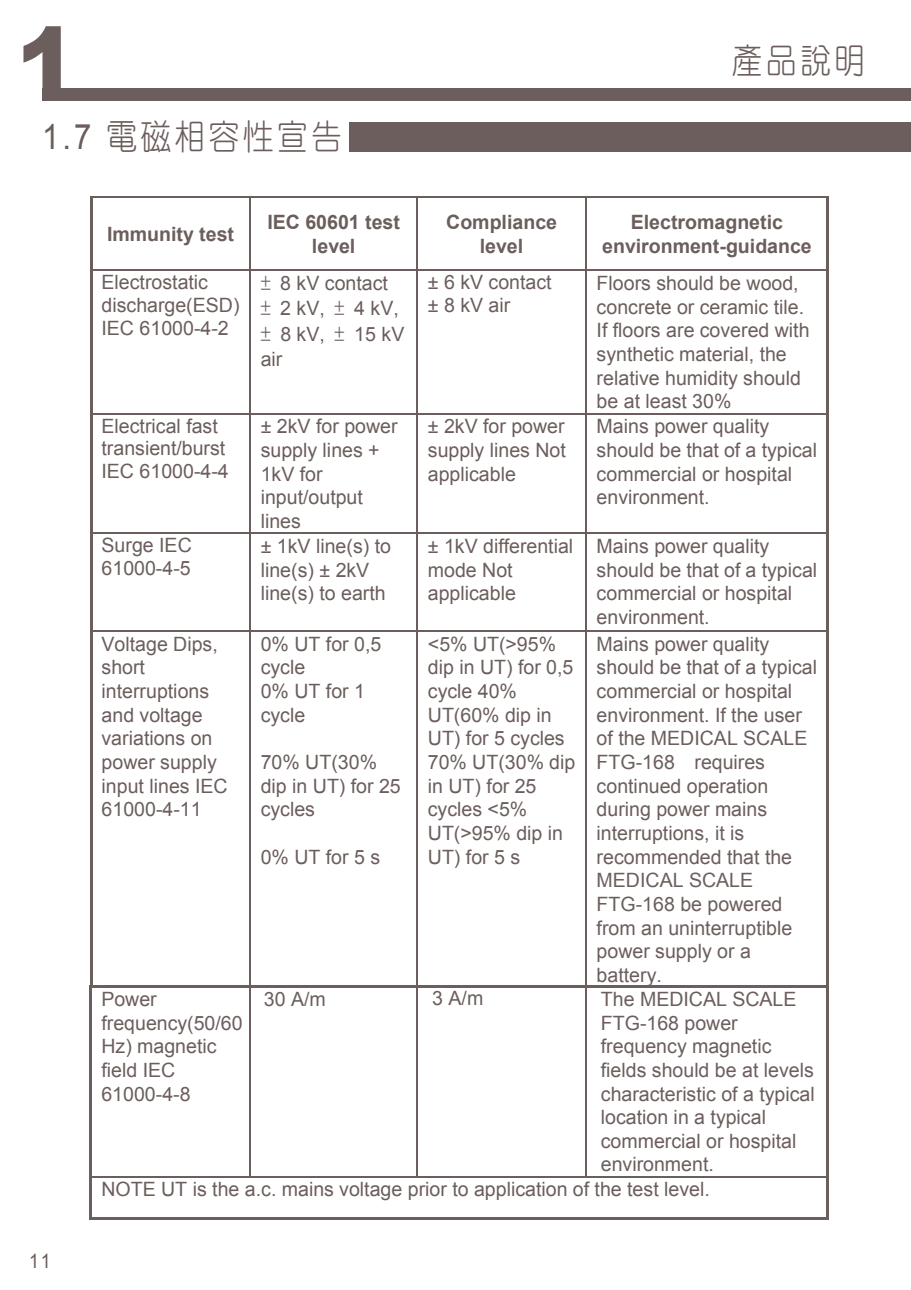
<style>
.page{position:relative;width:911px;height:1290px;background:#fff}
.page>*{position:absolute;margin:0;border:0;box-sizing:border-box;transform-origin:0 0}
.t1{font:35px "DF Yuan Lt HK BF";letter-spacing:.1em;color:#6b5e5c;scale:.89 1}
.t2{font:20px "Arial";color:#6b5e5c;scale:.89 1}
.t3{font:19.75px/23.8px "Arial";color:#6b5e5c}
.t4{font:700 19.75px/23.8px "Arial";color:#6b5e5c;text-align:center}
.s1{font-family:"Arial"}
.s2{font-family:"P Ming Li U"}
</style>
<div class="page">
<div style="left:42px;top:89px;width:869px;height:12px;background:#6b5e5c"></div>
<div style="left:350px;top:123px;width:561px;height:29px;background:#6b5e5c"></div>
<hr style="left:92px;top:985px;width:161px;height:2px;background:#6b5e5c">
<hr style="left:254px;top:985px;width:167px;height:2px;background:#6b5e5c">
<hr style="left:422px;top:985px;width:167px;height:2px;background:#6b5e5c">
<hr style="left:591px;top:985px;width:235px;height:2px;background:#6b5e5c">
<hr style="left:89px;top:987px;width:3px;height:189px;background:#6b5e5c">
<hr style="left:249px;top:987px;width:2px;height:189px;background:#6b5e5c">
<hr style="left:416px;top:987px;width:2px;height:189px;background:#6b5e5c">
<hr style="left:585px;top:987px;width:1px;height:189px;background:#6b5e5c">
<hr style="left:826px;top:987px;width:3px;height:189px;background:#6b5e5c">
<hr style="left:92px;top:1176px;width:161px;height:1px;background:#6b5e5c">
<hr style="left:254px;top:1176px;width:167px;height:1px;background:#6b5e5c">
<hr style="left:422px;top:1176px;width:167px;height:1px;background:#6b5e5c">
<hr style="left:591px;top:1176px;width:235px;height:1px;background:#6b5e5c">
<hr style="left:89px;top:1178px;width:3px;height:39px;background:#6b5e5c">
<hr style="left:92px;top:1217px;width:734px;height:3px;background:#6b5e5c">
<hr style="left:826px;top:1178px;width:3px;height:39px;background:#6b5e5c">
<hr style="left:92px;top:196px;width:157px;height:2px;background:#6b5e5c">
<hr style="left:251px;top:196px;width:166px;height:2px;background:#6b5e5c">
<hr style="left:418px;top:196px;width:167px;height:2px;background:#6b5e5c">
<hr style="left:587px;top:196px;width:239px;height:2px;background:#6b5e5c">
<hr style="left:90px;top:198px;width:2px;height:72px;background:#6b5e5c">
<hr style="left:249px;top:198px;width:2px;height:72px;background:#6b5e5c">
<hr style="left:417px;top:198px;width:1px;height:72px;background:#6b5e5c">
<hr style="left:585px;top:198px;width:2px;height:72px;background:#6b5e5c">
<hr style="left:826px;top:198px;width:3px;height:72px;background:#6b5e5c">
<hr style="left:92px;top:270px;width:157px;height:1px;background:#6b5e5c">
<hr style="left:251px;top:270px;width:166px;height:1px;background:#6b5e5c">
<hr style="left:418px;top:270px;width:167px;height:1px;background:#6b5e5c">
<hr style="left:587px;top:270px;width:239px;height:1px;background:#6b5e5c">
<hr style="left:90px;top:271px;width:2px;height:142px;background:#6b5e5c">
<hr style="left:249px;top:271px;width:2px;height:142px;background:#6b5e5c">
<hr style="left:417px;top:271px;width:1px;height:142px;background:#6b5e5c">
<hr style="left:585px;top:271px;width:2px;height:142px;background:#6b5e5c">
<hr style="left:826px;top:271px;width:3px;height:142px;background:#6b5e5c">
<hr style="left:92px;top:413px;width:157px;height:1px;background:#6b5e5c">
<hr style="left:251px;top:413px;width:166px;height:1px;background:#6b5e5c">
<hr style="left:418px;top:413px;width:167px;height:1px;background:#6b5e5c">
<hr style="left:587px;top:413px;width:239px;height:1px;background:#6b5e5c">
<hr style="left:90px;top:414px;width:2px;height:119px;background:#6b5e5c">
<hr style="left:249px;top:414px;width:2px;height:119px;background:#6b5e5c">
<hr style="left:417px;top:414px;width:1px;height:119px;background:#6b5e5c">
<hr style="left:585px;top:414px;width:2px;height:119px;background:#6b5e5c">
<hr style="left:826px;top:414px;width:3px;height:119px;background:#6b5e5c">
<hr style="left:92px;top:533px;width:157px;height:1px;background:#6b5e5c">
<hr style="left:251px;top:533px;width:166px;height:1px;background:#6b5e5c">
<hr style="left:418px;top:533px;width:167px;height:1px;background:#6b5e5c">
<hr style="left:587px;top:533px;width:239px;height:1px;background:#6b5e5c">
<hr style="left:90px;top:534px;width:2px;height:96px;background:#6b5e5c">
<hr style="left:249px;top:534px;width:2px;height:96px;background:#6b5e5c">
<hr style="left:417px;top:534px;width:1px;height:96px;background:#6b5e5c">
<hr style="left:585px;top:534px;width:2px;height:96px;background:#6b5e5c">
<hr style="left:826px;top:534px;width:3px;height:96px;background:#6b5e5c">
<hr style="left:92px;top:630px;width:157px;height:2px;background:#6b5e5c">
<hr style="left:251px;top:630px;width:166px;height:2px;background:#6b5e5c">
<hr style="left:418px;top:630px;width:167px;height:2px;background:#6b5e5c">
<hr style="left:587px;top:630px;width:239px;height:2px;background:#6b5e5c">
<hr style="left:90px;top:632px;width:2px;height:354px;background:#6b5e5c">
<hr style="left:90px;top:986px;width:159px;height:2px;background:#6b5e5c">
<hr style="left:249px;top:632px;width:2px;height:354px;background:#6b5e5c">
<hr style="left:251px;top:986px;width:166px;height:2px;background:#6b5e5c">
<hr style="left:417px;top:632px;width:1px;height:354px;background:#6b5e5c">
<hr style="left:418px;top:986px;width:167px;height:2px;background:#6b5e5c">
<hr style="left:585px;top:632px;width:2px;height:354px;background:#6b5e5c">
<hr style="left:587px;top:986px;width:239px;height:2px;background:#6b5e5c">
<hr style="left:826px;top:632px;width:3px;height:354px;background:#6b5e5c">
<svg style="left:23px;top:26px;width:38px;height:63px"></svg>
<h1 class="t1" style="left:42px;top:119px;width:338px"><span class="s1">1.7</span> 電磁相容性宣告</h1>
<h1 class="t1" style="left:732px;top:43px;width:151px">產品說明</h1>
<p class="t4" style="left:107px;top:222px;width:129px">Immunity test</p>
<p class="t4" style="left:267px;top:211px;width:134px">IEC 60601 test level</p>
<p class="t4" style="left:446px;top:211px;width:112px">Compliance level</p>
<p class="t4" style="left:602px;top:211px;width:211px">Electromagnetic environment-guidance</p>
<p class="t3" style="left:102px;top:271px;width:139px;line-height:22.8px">Electrostatic discharge(ESD)<br>IEC 61000-4-2</p>
<p class="t3" style="left:261px;top:270px;width:145px;line-height:25.5px"><span class="s2">±</span> 8 kV contact<br><span class="s2">±</span> 2kV, <span class="s2">±</span> 4kV, <span class="s2">±</span> 8kV, <span class="s2">±</span> 15kV air</p>
<p class="t3" style="left:428px;top:271px;width:125px;line-height:22.8px">± 6 kV contact ± 8 kV air</p>
<p class="t3" style="left:596px;top:271px;width:214px">Floors should be wood, concrete or ceramic tile.<br>If floors are covered with synthetic material, the relative humidity should be at least 30%</p>
<p class="t3" style="left:102px;top:414px;width:129px;line-height:22.8px">Electrical fast transient/burst<br>IEC 61000-4-4</p>
<p class="t3" style="left:261px;top:415px;width:138px">± 2kV for power supply lines +<br>1kV for input/output lines</p>
<p class="t3" style="left:428px;top:415px;width:140px;text-align:justify">± 2kV for power supply lines Not applicable</p>
<p class="t3" style="left:596px;top:415px;width:222px">Mains power quality should be that of a typical commercial or hospital environment.</p>
<p class="t3" style="left:102px;top:534px;width:92px;line-height:22.8px">Surge IEC<br>61000-4-5</p>
<p class="t3" style="left:261px;top:534px;width:132px">± 1kV line(s) to line(s) ± 2kV line(s) to earth</p>
<p class="t3" style="left:428px;top:534px;width:147px">± 1kV differential mode Not applicable</p>
<p class="t3" style="left:596px;top:534px;width:222px">Mains power quality should be that of a typical commercial or hospital environment.</p>
<p class="t3" style="left:102px;top:632px;width:128px">Voltage Dips, short interruptions and voltage variations on power supply input lines IEC<br>61000-4-11</p>
<p class="t3" style="left:261px;top:632px;width:122px">0% UT for 0,5 cycle<br>0% UT for 1 cycle</p>
<p class="t3" style="left:428px;top:632px;width:149px">&lt;5% UT(&gt;95% dip in UT) for 0,5 cycle 40%<br>UT(60% dip in<br>UT) for 5 cycles<br>70% UT(30% dip in UT) for 25 cycles &lt;5%<br>UT(&gt;95% dip in<br>UT) for 5 s</p>
<p class="t3" style="left:596px;top:632px;width:222px">Mains power quality should be that of a typical commercial or hospital environment. If the user of the MEDICAL SCALE<br>FTG-168 requires continued operation during power mains interruptions, it is recommended that the<br>MEDICAL SCALE<br>FTG-168 be powered from an uninterruptible power supply or a battery.</p>
<p class="t3" style="left:261px;top:750px;width:142px">70% UT(30% dip in UT) for 25 cycles</p>
<p class="t3" style="left:261px;top:845px;width:121px">0% UT for 5 s</p>
<p class="t2" style="left:29px;top:1247px;width:26px">11</p>
<p class="t3" style="left:101px;top:987px;width:143px">Power frequency(50/60<br>Hz) magnetic field IEC<br>61000-4-8</p>
<p class="t3" style="left:264px;top:987px;width:63px">30 A/m</p>
<p class="t3" style="left:432px;top:986px;width:53px">3 A/m</p>
<p class="t3" style="left:601px;top:987px;width:197px">The MEDICAL SCALE</p>
<p class="t3" style="left:601px;top:1011px;width:138px">FTG-168 power</p>
<p class="t3" style="left:601px;top:1034px;width:172px">frequency magnetic</p>
<p class="t3" style="left:601px;top:1058px;width:214px">fields should be at levels</p>
<p class="t3" style="left:601px;top:1082px;width:215px">characteristic of a typical</p>
<p class="t3" style="left:601px;top:1105px;width:167px">location in a typical</p>
<p class="t3" style="left:601px;top:1129px;width:197px">commercial or hospital</p>
<p class="t3" style="left:601px;top:1153px;width:115px">environment.</p>
<p class="t3" style="left:101px;top:1177px;width:610px">NOTE UT is the a.c. mains voltage prior to application of the test level.</p>
</div>
